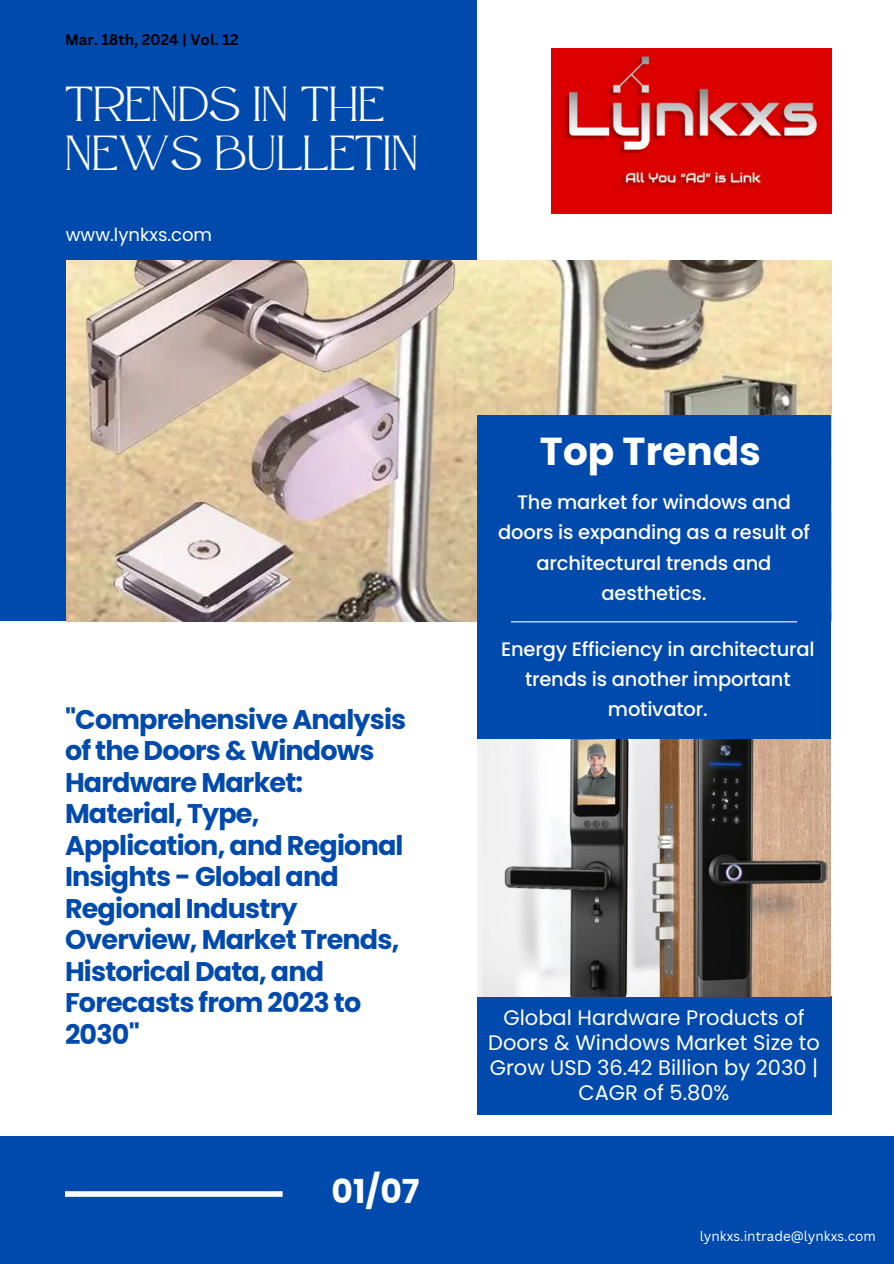
<style>
.page{position:relative;width:894px;height:1264px;background:#fff}
.page>*{position:absolute;margin:0;border:0;box-sizing:border-box;transform-origin:0 0}
.t1{font:49.05px/49.5px "Atteron";color:#fff}
.t2{font:700 39px "Poppins";color:#fff}
.t3{font:700 33px "Poppins";color:#fff}
.t4{font:700 27px/31.5px "Poppins";letter-spacing:-.03em;color:#004aad}
.t5{font:21px/24.8px "Poppins";color:#fff;text-align:center}
.t6{font:500 19.5px/30.3px "Poppins";letter-spacing:-.01em;color:#fff;text-align:center}
.t7{font:18px "Poppins";color:#fff}
.t8{font:700 15px "Canva Sans";color:#000}
.t9{font:13.5px "Canva Sans";color:#fff}
</style>
<div class="page">
<div style="left:0;top:0;width:477px;height:621px;background:#004aad"></div>
<div style="left:0;top:1135px;width:893px;height:128px;background:#004aad"></div>
<img style="left:66px;top:260px;width:765px;height:361px">
<div style="left:477px;top:415px;width:353px;height:324px;background:#004aad"></div>
<hr style="left:511px;top:621px;width:285px;height:1px;background:#fff">
<div style="left:477px;top:996px;width:353px;height:118px;background:#004aad"></div>
<div style="left:65px;top:1191px;width:217px;height:5px;background:#fff"></div>
<img style="left:551px;top:48px;width:280px;height:165px">
<img style="left:477px;top:739px;width:353px;height:257px">
<h6 class="t8" style="left:65px;top:29px;width:175px">Mar. 18th, 2024 | Vol. 12</h6>
<h5 class="t1" style="left:65px;top:79px;width:354px">TRENDS IN THE<br>NEWS BULLETIN</h5>
<h5 class="t7" style="left:66px;top:222px;width:148px">www.lynkxs.com</h5>
<p class="t4" style="left:65px;top:703px;width:343px">"Comprehensive Analysis of the Doors &amp; Windows<br>Hardware Market:<br>Material, Type,<br>Application, and Regional<br>Insights - Global and<br>Regional Industry<br>Overview, Market Trends,<br>Historical Data, and<br>Forecasts from 2023 to<br>2030"</p>
<p class="t3" style="left:331px;top:1168px;width:90px">01/07</p>
<h1 class="t2" style="left:540px;top:423px;width:222px">Top Trends</h1>
<h2 class="t6" style="left:498px;top:487px;width:313px">The market for windows and doors is expanding as a result of architectural trends and aesthetics.</h2>
<p class="t6" style="left:501px;top:633px;width:315px">Energy Efficiency in architectural trends is another important motivator.</p>
<h4 class="t5" style="left:488px;top:1005px;width:333px">Global Hardware Products of<br>Doors &amp; Windows Market Size to<br>Grow USD 36.42 Billion by 2030 |<br>CAGR of 5.80%</h4>
<h3 class="t9" style="left:699px;top:1226px;width:177px">lynkxs.intrade@lynkxs.com</h3>
</div>
